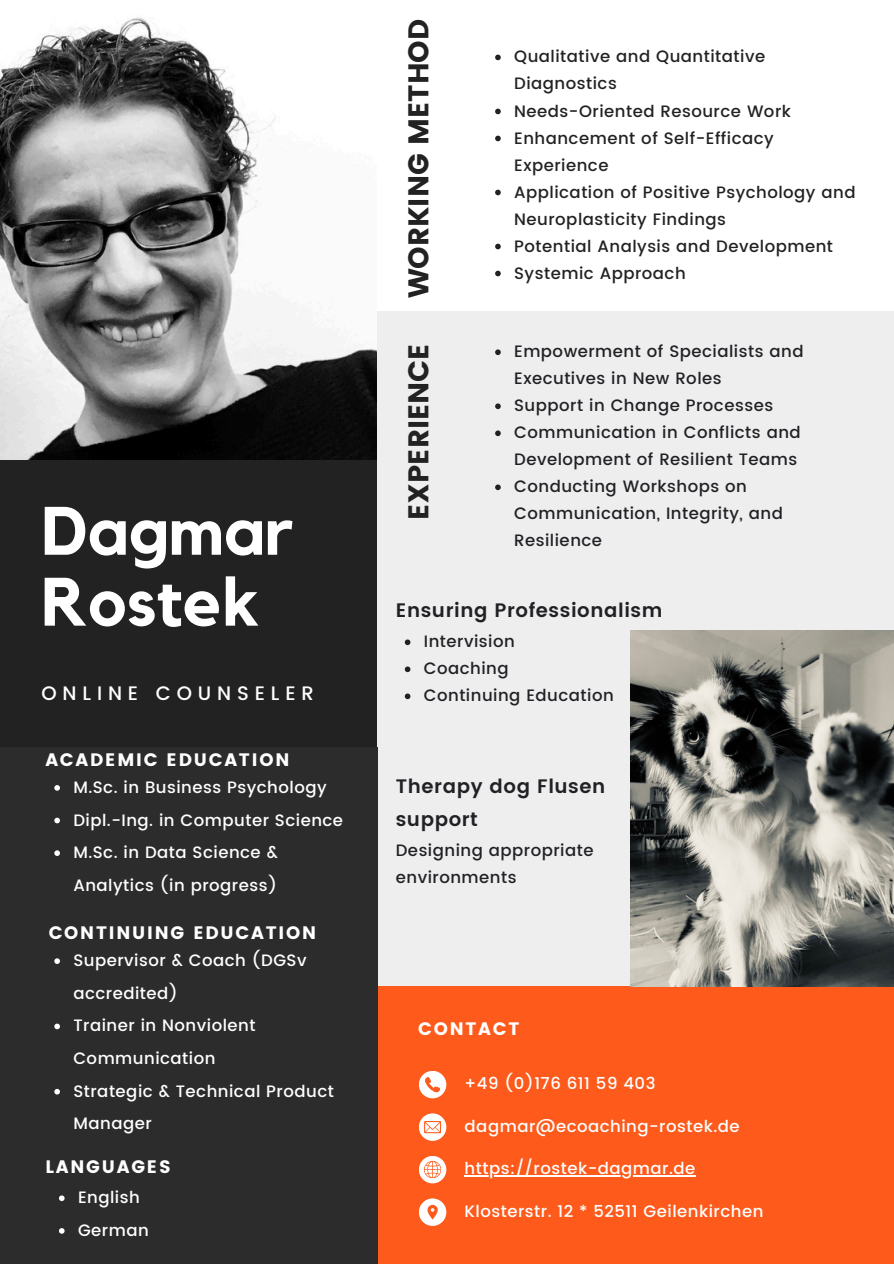
<style>
.page{position:relative;width:894px;height:1264px;background:#fff}
.page>*{position:absolute;margin:0;border:0;box-sizing:border-box;transform-origin:0 0}
.t1{font:700 67.5px/70.8px "Kollektif";color:#fff}
.t2{font:28.5px "Poppins";color:#222}
.t3{font:600 19.5px/32.7px "Poppins";letter-spacing:.03em;color:#212025}
.t4{font:500 19.5px "Poppins";letter-spacing:.3em;color:#fff}
.t5{font:18px "Poppins";letter-spacing:.1em;color:#fff}
.t6{font:500 16.5px/32.7px "Poppins";letter-spacing:.03em;color:#fff}
.t7{font:500 16.5px/27px "Poppins";letter-spacing:.03em;color:#212025}
.t8{font:500 16.5px/27px "Poppins";letter-spacing:.03em;color:#222}
</style>
<div class="page">
<div style="left:357px;top:311px;width:536px;height:725px;background:#eee"></div>
<div style="left:0;top:444px;width:377px;height:316px;background:#222"></div>
<img style="left:0;top:17px;width:377px;height:443px">
<div style="left:357px;top:985px;width:536px;height:278px;background:#fd5a1b"></div>
<div style="left:419px;top:1070px;width:27px;height:28px;background:#fff;border-radius:50%"></div>
<div style="left:419px;top:1113px;width:27px;height:27px;background:#fff;border-radius:50%"></div>
<svg style="left:424px;top:1121px;width:17px;height:12px"></svg>
<svg style="left:425px;top:1077px;width:15px;height:15px"></svg>
<svg style="left:419px;top:1155px;width:27px;height:28px"></svg>
<div style="left:419px;top:1198px;width:27px;height:27px;background:#fff;border-radius:50%"></div>
<svg style="left:427px;top:1204px;width:10px;height:15px"></svg>
<svg style="left:424px;top:1160px;width:16px;height:17px"></svg>
<div style="left:0;top:747px;width:377px;height:516px;background:#2c2c2c"></div>
<img style="left:630px;top:630px;width:263px;height:356px">
<hr style="left:464px;top:1175px;width:231px;height:1px;background:#fff">
<svg style="left:54px;top:785px;width:6px;height:5px"></svg>
<svg style="left:54px;top:817px;width:6px;height:6px"></svg>
<svg style="left:54px;top:850px;width:6px;height:6px"></svg>
<svg style="left:495px;top:55px;width:5px;height:5px"></svg>
<svg style="left:495px;top:109px;width:5px;height:5px"></svg>
<svg style="left:495px;top:136px;width:5px;height:5px"></svg>
<svg style="left:495px;top:190px;width:5px;height:5px"></svg>
<svg style="left:495px;top:244px;width:5px;height:5px"></svg>
<svg style="left:495px;top:271px;width:5px;height:5px"></svg>
<svg style="left:495px;top:349px;width:5px;height:6px"></svg>
<svg style="left:495px;top:403px;width:5px;height:6px"></svg>
<svg style="left:495px;top:430px;width:5px;height:6px"></svg>
<svg style="left:495px;top:484px;width:5px;height:6px"></svg>
<svg style="left:59px;top:1195px;width:6px;height:5px"></svg>
<svg style="left:59px;top:1228px;width:6px;height:5px"></svg>
<svg style="left:54px;top:958px;width:6px;height:5px"></svg>
<svg style="left:54px;top:1023px;width:6px;height:6px"></svg>
<svg style="left:54px;top:1088px;width:6px;height:6px"></svg>
<svg style="left:404px;top:639px;width:6px;height:6px"></svg>
<svg style="left:404px;top:666px;width:6px;height:6px"></svg>
<svg style="left:404px;top:693px;width:6px;height:6px"></svg>
<p class="t1" style="left:41px;top:498px;width:253px">Dagmar<br>Rostek</p>
<p class="t4" style="left:41px;top:682px;width:274px">ONLINE COUNSELER</p>
<h2 class="t5" style="left:45px;top:749px;width:245px">ACADEMIC EDUCATION</h2>
<p class="t6" style="left:73px;top:771px;width:255px">M.Sc. in Business Psychology</p>
<p class="t6" style="left:73px;top:803px;width:271px">Dipl.-Ing. in Computer Science</p>
<p class="t6" style="left:73px;top:836px;width:206px">M.Sc. in Data Science &amp;<br>Analytics (in progress)</p>
<p class="t5" style="left:49px;top:922px;width:269px">CONTINUING EDUCATION</p>
<p class="t6" style="left:73px;top:944px;width:235px">Supervisor &amp; Coach (DGSv accredited)</p>
<p class="t6" style="left:73px;top:1009px;width:184px">Trainer in Nonviolent<br>Communication</p>
<p class="t6" style="left:73px;top:1074px;width:262px">Strategic &amp; Technical Product<br>Manager</p>
<p class="t5" style="left:45px;top:1155px;width:127px">LANGUAGES</p>
<h3 class="t6" style="left:78px;top:1181px;width:63px">English</h3>
<h3 class="t6" style="left:78px;top:1213px;width:72px">German</h3>
<h4 class="t2" style="left:402px;top:298px;width:281px;rotate:-90deg">WORKING METHOD</h4>
<p class="t2" style="left:402px;top:520px;width:178px;rotate:-90deg">EXPERIENCE</p>
<p class="t8" style="left:514px;top:43px;width:252px">Qualitative and Quantitative<br>Diagnostics</p>
<p class="t8" style="left:514px;top:97px;width:278px">Needs-Oriented Resource Work</p>
<p class="t8" style="left:514px;top:124px;width:261px">Enhancement of Self-Efficacy<br>Experience</p>
<p class="t8" style="left:514px;top:178px;width:343px">Application of Positive Psychology and<br>Neuroplasticity Findings</p>
<h5 class="t8" style="left:514px;top:232px;width:320px">Potential Analysis and Development</h5>
<p class="t8" style="left:514px;top:259px;width:173px">Systemic Approach</p>
<h1 class="t7" style="left:514px;top:338px;width:291px">Empowerment of Specialists and<br>Executives in New Roles</h1>
<h3 class="t7" style="left:514px;top:392px;width:260px">Support in Change Processes</h3>
<h3 class="t7" style="left:514px;top:419px;width:288px">Communication in Conflicts and<br>Development of Resilient Teams</h3>
<p class="t7" style="left:514px;top:473px;width:270px">Conducting Workshops on<br>Communication, Integrity, and<br>Resilience</p>
<p class="t3" style="left:395px;top:594px;width:268px">Ensuring Professionalism</p>
<p class="t7" style="left:423px;top:628px;width:92px">Intervision</p>
<p class="t7" style="left:423px;top:655px;width:86px">Coaching</p>
<p class="t7" style="left:423px;top:682px;width:191px">Continuing Education</p>
<p class="t3" style="left:395px;top:770px;width:211px">Therapy dog Flusen support</p>
<h3 class="t7" style="left:395px;top:837px;width:199px">Designing appropriate environments</h3>
<p class="t5" style="left:418px;top:1018px;width:103px">CONTACT</p>
<p class="t6" style="left:464px;top:1067px;width:192px">+49 (0)176 611 59 403</p>
<p class="t6" style="left:464px;top:1109px;width:276px">dagmar@ecoaching-rostek.de</p>
<p class="t6" style="left:464px;top:1152px;width:232px">https://rostek-dagmar.de</p>
<p class="t6" style="left:464px;top:1194px;width:300px">Klosterstr. 12 * 52511 Geilenkirchen</p>
</div>
